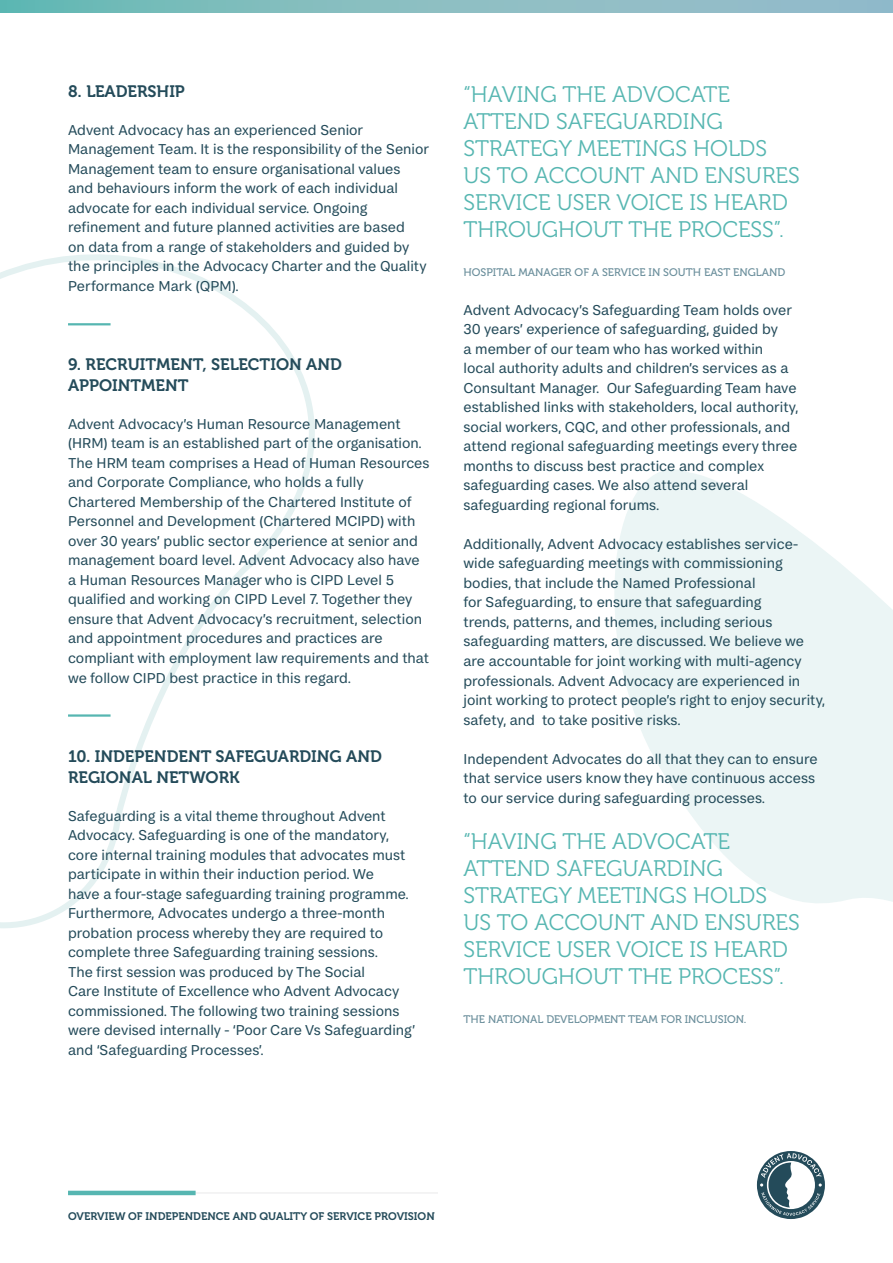
<style>
.page{position:relative;width:893px;height:1263px;background:#fff}
.page>*{position:absolute;margin:0;border:0;box-sizing:border-box;transform-origin:0 0}
.t1{font:22.5px/27px "Museo 300";color:#56b6b1}
.t2{font:16.5px/21px "Museo 700";color:#244b5a}
.t3{font:15px/19.5px "FS Koopman";color:#244b5a}
.t4{font:10.95px "Museo 500";color:#6a8e9b}
.t5{font:10.95px "Museo 700";color:#244b5a}
</style>
<div class="page">
<svg style="left:0;top:0;width:893px;height:12px;background:#85bcc1"></svg>
<svg style="left:0;top:254px;width:315px;height:674px"></svg>
<svg style="left:614px;top:469px;width:279px;height:434px;fill:#ebf5f5"></svg>
<hr style="left:68px;top:323px;width:43px;height:2px;background:#56b6b1">
<hr style="left:68px;top:714px;width:43px;height:3px;background:#56b6b1">
<svg style="left:757px;top:1151px;width:68px;height:68px"></svg>
<hr style="left:68px;top:1192px;width:370px;height:2px;background:#f0f0f1">
<hr style="left:68px;top:1191px;width:128px;height:4px;background:#56b6b1">
<p class="t2" style="left:68px;top:81px;width:118px">8. LEADERSHIP</p>
<p class="t3" style="left:68px;top:120px;width:363px">Advent Advocacy has an experienced Senior Management Team. It is the responsibility of the Senior Management team to ensure organisational values and behaviours inform the work of each individual advocate for each individual service. Ongoing refinement and future planned activities are based<br>on data from a range of stakeholders and guided by the principles in the Advocacy Charter and the Quality Performance Mark (QPM).</p>
<p class="t2" style="left:68px;top:354px;width:275px">9. RECRUITMENT, SELECTION AND<br>APPOINTMENT</p>
<p class="t3" style="left:68px;top:414px;width:363px">Advent Advocacy’s Human Resource Management (HRM) team is an established part of the organisation.<br>The HRM team comprises a Head of Human Resources and Corporate Compliance, who holds a fully Chartered Membership of the Chartered Institute of Personnel and Development (Chartered MCIPD) with over 30 years’ public sector experience at senior and management board level. Advent Advocacy also have a Human Resources Manager who is CIPD Level 5 qualified and working on CIPD Level 7. Together they ensure that Advent Advocacy’s recruitment, selection and appointment procedures and practices are compliant with employment law requirements and that we follow CIPD best practice in this regard.</p>
<p class="t2" style="left:68px;top:746px;width:315px">10. INDEPENDENT SAFEGUARDING AND<br>REGIONAL NETWORK</p>
<p class="t3" style="left:68px;top:805px;width:348px">Safeguarding is a vital theme throughout Advent Advocacy. Safeguarding is one of the mandatory, core internal training modules that advocates must participate in within their induction period. We<br>have a four-stage safeguarding training programme.<br>Furthermore, Advocates undergo a three-month probation process whereby they are required to complete three Safeguarding training sessions.<br>The first session was produced by The Social<br>Care Institute of Excellence who Advent Advocacy commissioned. The following two training sessions were devised internally - ‘Poor Care Vs Safeguarding’ and ‘Safeguarding Processes’.</p>
<h1 class="t1" style="left:463px;top:81px;width:338px">“HAVING THE ADVOCATE<br>ATTEND SAFEGUARDING<br>STRATEGY MEETINGS HOLDS<br>US TO ACCOUNT AND ENSURES<br>SERVICE USER VOICE IS HEARD<br>THROUGHOUT THE PROCESS”.</h1>
<p class="t4" style="left:463px;top:266px;width:323px">HOSPITAL MANAGER OF A SERVICE IN SOUTH EAST ENGLAND</p>
<p class="t3" style="left:463px;top:300px;width:336px">Advent Advocacy’s Safeguarding Team holds over 30 years’ experience of safeguarding, guided by<br>a member of our team who has worked within local authority adults and children’s services as a Consultant Manager. Our Safeguarding Team have established links with stakeholders, local authority, social workers, CQC, and other professionals, and attend regional safeguarding meetings every three months to discuss best practice and complex safeguarding cases. We also attend several safeguarding regional forums.</p>
<p class="t3" style="left:463px;top:534px;width:363px">Additionally, Advent Advocacy establishes service&shy;wide safeguarding meetings with commissioning bodies, that include the Named Professional<br>for Safeguarding, to ensure that safeguarding<br>trends, patterns, and themes, including serious safeguarding matters, are discussed. We believe we are accountable for joint working with multi-agency professionals. Advent Advocacy are experienced in joint working to protect people’s right to enjoy security, safety, and to take positive risks.</p>
<p class="t3" style="left:463px;top:748px;width:356px">Independent Advocates do all that they can to ensure that service users know they have continuous access to our service during safeguarding processes.</p>
<h1 class="t1" style="left:463px;top:828px;width:338px">“HAVING THE ADVOCATE<br>ATTEND SAFEGUARDING<br>STRATEGY MEETINGS HOLDS<br>US TO ACCOUNT AND ENSURES<br>SERVICE USER VOICE IS HEARD<br>THROUGHOUT THE PROCESS”.</h1>
<p class="t4" style="left:463px;top:1013px;width:285px">THE NATIONAL DEVELOPMENT TEAM FOR INCLUSION.</p>
<p class="t5" style="left:68px;top:1210px;width:368px">OVERVIEW OF INDEPENDENCE AND QUALITY OF SERVICE PROVISION</p>
</div>
